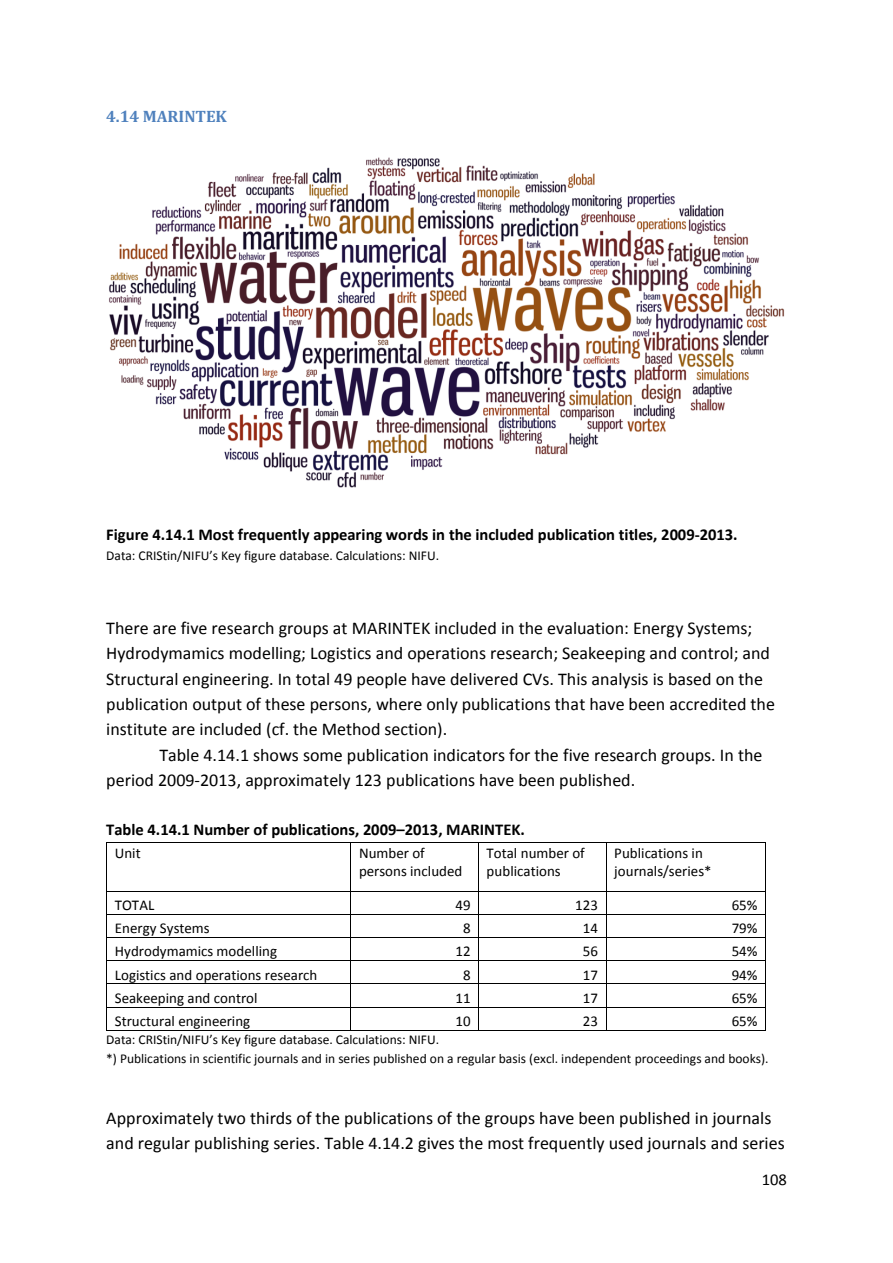
<style>
.page{position:relative;width:893px;height:1263px;background:#fff}
.page>*{position:absolute;margin:0;border:0;box-sizing:border-box;transform-origin:0 0}
.t1{font:18px/25.2px "Calibri";color:#000}
.t2{font:700 16.5px "Calibri";letter-spacing:-.005em;color:#000}
.t3{font:700 16.5px "Cambria";color:#4f81bd}
.t4{font:16.5px "Calibri";color:#000}
.t5{font:15px/18.3px "Calibri";color:#000}
.t6{font:13.5px "Calibri";color:#000}
</style>
<div class="page">
<hr style="left:107px;top:843px;width:243px;height:1px;background:#000">
<hr style="left:351px;top:843px;width:127px;height:1px;background:#000">
<hr style="left:479px;top:843px;width:127px;height:1px;background:#000">
<hr style="left:607px;top:843px;width:158px;height:1px;background:#000">
<hr style="left:106px;top:843px;width:1px;height:48px;background:#000">
<hr style="left:350px;top:843px;width:1px;height:48px;background:#000">
<hr style="left:478px;top:843px;width:1px;height:48px;background:#000">
<hr style="left:606px;top:843px;width:1px;height:48px;background:#000">
<hr style="left:765px;top:843px;width:1px;height:48px;background:#000">
<hr style="left:107px;top:891px;width:243px;height:1px;background:#000">
<hr style="left:351px;top:891px;width:127px;height:1px;background:#000">
<hr style="left:479px;top:891px;width:127px;height:1px;background:#000">
<hr style="left:607px;top:891px;width:158px;height:1px;background:#000">
<hr style="left:107px;top:914px;width:243px;height:1px;background:#000">
<hr style="left:351px;top:914px;width:127px;height:1px;background:#000">
<hr style="left:479px;top:914px;width:127px;height:1px;background:#000">
<hr style="left:607px;top:914px;width:158px;height:1px;background:#000">
<hr style="left:107px;top:937px;width:243px;height:1px;background:#000">
<hr style="left:351px;top:937px;width:127px;height:1px;background:#000">
<hr style="left:479px;top:937px;width:127px;height:1px;background:#000">
<hr style="left:607px;top:937px;width:158px;height:1px;background:#000">
<hr style="left:107px;top:960px;width:243px;height:1px;background:#000">
<hr style="left:351px;top:960px;width:127px;height:1px;background:#000">
<hr style="left:479px;top:960px;width:127px;height:1px;background:#000">
<hr style="left:607px;top:960px;width:158px;height:1px;background:#000">
<hr style="left:107px;top:983px;width:243px;height:1px;background:#000">
<hr style="left:351px;top:983px;width:127px;height:1px;background:#000">
<hr style="left:479px;top:983px;width:127px;height:1px;background:#000">
<hr style="left:607px;top:983px;width:158px;height:1px;background:#000">
<hr style="left:107px;top:1007px;width:243px;height:1px;background:#000">
<hr style="left:351px;top:1007px;width:127px;height:1px;background:#000">
<hr style="left:479px;top:1007px;width:127px;height:1px;background:#000">
<hr style="left:607px;top:1007px;width:158px;height:1px;background:#000">
<svg style="left:106px;top:891px;width:1px;height:140px"></svg>
<hr style="left:107px;top:1030px;width:243px;height:1px;background:#000">
<svg style="left:350px;top:891px;width:1px;height:140px"></svg>
<hr style="left:351px;top:1030px;width:127px;height:1px;background:#000">
<svg style="left:478px;top:891px;width:1px;height:140px"></svg>
<hr style="left:479px;top:1030px;width:127px;height:1px;background:#000">
<svg style="left:606px;top:891px;width:1px;height:140px"></svg>
<hr style="left:607px;top:1030px;width:158px;height:1px;background:#000">
<svg style="left:765px;top:891px;width:1px;height:140px"></svg>
<img style="left:109px;top:157px;width:676px;height:331px">
<h2 class="t3" style="left:106px;top:106px;width:122px">4.14 MARINTEK</h2>
<p class="t2" style="left:106px;top:528px;width:633px">Figure 4.14.1 Most frequently appearing words in the included publication titles, 2009-2013.</p>
<p class="t6" style="left:106px;top:550px;width:334px">Data: CRIStin/NIFU’s Key figure database. Calculations: NIFU.</p>
<p class="t1" style="left:106px;top:617px;width:648px">There are five research groups at MARINTEK included in the evaluation: Energy Systems;</p>
<p class="t1" style="left:106px;top:642px;width:670px">Hydrodymamics modelling; Logistics and operations research; Seakeeping and control; and Structural engineering. In total 49 people have delivered CVs. This analysis is based on the publication output of these persons, where only publications that have been accredited the institute are included (cf. the Method section).</p>
<p class="t1" style="left:106px;top:744px;width:658px;text-indent:53px">Table 4.14.1 shows some publication indicators for the five research groups. In the period 2009-2013, approximately 123 publications have been published.</p>
<p class="t2" style="left:106px;top:822px;width:420px">Table 4.14.1 Number of publications, 2009–2013, MARINTEK.</p>
<p class="t5" style="left:115px;top:845px;width:27px">Unit</p>
<p class="t5" style="left:359px;top:845px;width:105px">Number of persons included</p>
<p class="t5" style="left:487px;top:845px;width:100px">Total number of publications</p>
<p class="t5" style="left:614px;top:845px;width:99px">Publications in journals/series*</p>
<p class="t5" style="left:115px;top:897px;width:41px">TOTAL</p>
<p class="t5" style="left:455px;top:897px;width:17px">49</p>
<p class="t5" style="left:575px;top:897px;width:24px">123</p>
<p class="t5" style="left:732px;top:897px;width:27px">65%</p>
<p class="t5" style="left:115px;top:920px;width:96px">Energy Systems</p>
<p class="t5" style="left:463px;top:920px;width:9px">8</p>
<p class="t5" style="left:583px;top:920px;width:17px">14</p>
<p class="t5" style="left:732px;top:920px;width:27px">79%</p>
<p class="t5" style="left:115px;top:943px;width:164px">Hydrodymamics modelling</p>
<p class="t5" style="left:455px;top:943px;width:17px">12</p>
<p class="t5" style="left:583px;top:943px;width:17px">56</p>
<p class="t5" style="left:732px;top:943px;width:27px">54%</p>
<p class="t5" style="left:115px;top:967px;width:204px">Logistics and operations research</p>
<p class="t5" style="left:463px;top:967px;width:9px">8</p>
<p class="t5" style="left:583px;top:967px;width:17px">17</p>
<p class="t5" style="left:732px;top:967px;width:27px">94%</p>
<p class="t5" style="left:115px;top:990px;width:144px">Seakeeping and control</p>
<p class="t5" style="left:455px;top:990px;width:17px">11</p>
<p class="t5" style="left:583px;top:990px;width:17px">17</p>
<p class="t5" style="left:732px;top:990px;width:27px">65%</p>
<p class="t5" style="left:115px;top:1013px;width:137px">Structural engineering</p>
<p class="t5" style="left:455px;top:1013px;width:17px">10</p>
<p class="t5" style="left:583px;top:1013px;width:17px">23</p>
<p class="t5" style="left:732px;top:1013px;width:27px">65%</p>
<p class="t6" style="left:106px;top:1033px;width:334px">Data: CRIStin/NIFU’s Key figure database. Calculations: NIFU.</p>
<p class="t6" style="left:106px;top:1052px;width:664px">*) Publications in scientific journals and in series published on a regular basis (excl. independent proceedings and books).</p>
<p class="t1" style="left:106px;top:1107px;width:680px">Approximately two thirds of the publications of the groups have been published in journals and regular publishing series. Table 4.14.2 gives the most frequently used journals and series</p>
<p class="t4" style="left:762px;top:1173px;width:27px">108</p>
</div>
